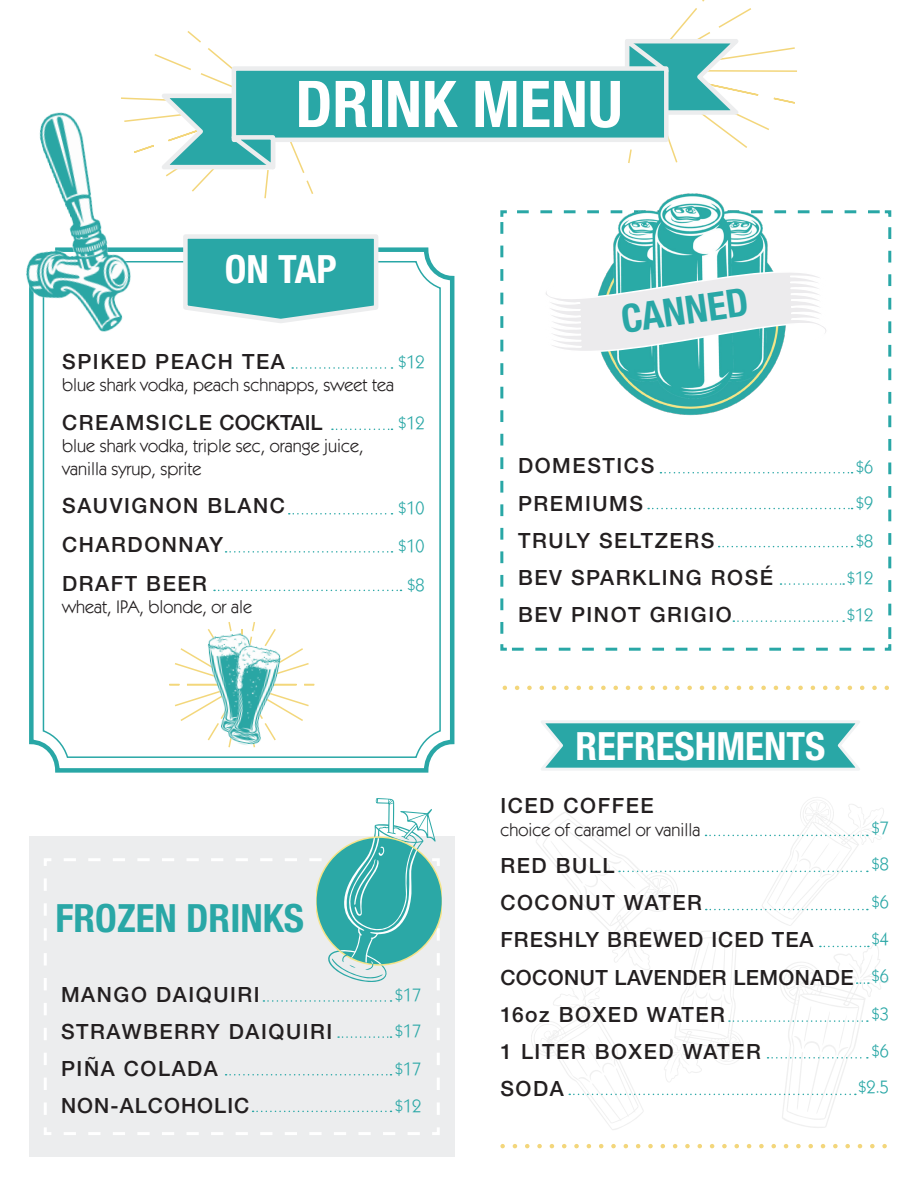
<style>
.page{position:relative;width:918px;height:1188px;background:#fff}
.page>*{position:absolute;margin:0;border:0;box-sizing:border-box;transform-origin:0 0}
.t1{font:700 condensed 64.5px "Helvetica Neue LT Std";color:#fff}
.t2{font:700 condensed 39px "Helvetica Neue LT Std";color:#29a7a6}
.t3{font:700 condensed 39px "Helvetica Neue LT Std";color:#fff}
.t4{font:500 21px "Helvetica Neue LT Std";letter-spacing:.075em;color:#231f20}
.t5{font:500 21px "Helvetica Neue LT Std";letter-spacing:.05em;color:#231f20}
.t6{font:500 21px "Helvetica Neue LT Std";letter-spacing:.02em;color:#231f20}
.t7{font:18px "ITC Kabel Std";color:#231f20}
.t8{font:18px "ITC Kabel Std";color:#29a7a6}
</style>
<div class="page">
<svg style="left:121px;top:0;width:676px;height:199px"></svg>
<svg style="left:623px;top:32px;width:124px;height:87px"></svg>
<div style="left:232px;top:66px;width:437px;height:76px;background:#29a7a6;border:4px solid #ecedee"></div>
<svg style="left:153px;top:91px;width:124px;height:85px"></svg>
<svg style="left:169px;top:622px;width:146px;height:119px"></svg>
<div style="left:29px;top:247px;width:425px;height:526px;border:4px solid #29a7a6;border-radius:27px"></div>
<svg style="left:181px;top:234px;width:200px;height:89px;background:#56b8b7"></svg>
<svg style="left:214px;top:590px;width:188px;height:1px"></svg>
<div style="left:29px;top:836px;width:425px;height:321px;background:#ecedee"></div>
<svg style="left:44px;top:858px;width:396px;height:277px"></svg>
<svg style="left:541px;top:721px;width:319px;height:49px"></svg>
<svg style="left:64px;top:798px;width:378px;height:323px"></svg>
<svg style="left:517px;top:686px;width:360px;height:4px"></svg>
<svg style="left:500px;top:644px;width:375px;height:7px"></svg>
<svg style="left:500px;top:210px;width:7px;height:424px"></svg>
<svg style="left:517px;top:210px;width:375px;height:7px"></svg>
<svg style="left:884px;top:227px;width:8px;height:424px"></svg>
<svg style="left:660px;top:472px;width:193px;height:1px"></svg>
<svg style="left:648px;top:508px;width:205px;height:1px"></svg>
<svg style="left:719px;top:546px;width:134px;height:1px"></svg>
<svg style="left:289px;top:513px;width:104px;height:2px"></svg>
<svg style="left:226px;top:551px;width:167px;height:2px"></svg>
<svg style="left:332px;top:429px;width:61px;height:1px"></svg>
<svg style="left:292px;top:367px;width:101px;height:2px"></svg>
<img style="left:582px;top:176px;width:205px;height:240px">
<svg style="left:546px;top:263px;width:280px;height:92px"></svg>
<svg style="left:531px;top:797px;width:358px;height:333px"></svg>
<svg style="left:515px;top:1144px;width:360px;height:4px"></svg>
<img style="left:26px;top:101px;width:122px;height:251px">
<svg style="left:781px;top:583px;width:63px;height:2px"></svg>
<img style="left:204px;top:632px;width:57px;height:104px">
<img style="left:219px;top:643px;width:65px;height:105px">
<svg style="left:733px;top:620px;width:111px;height:2px"></svg>
<p class="t1" style="left:295px;top:65px;width:329px">DRINK MENU</p>
<p class="t3" style="left:225px;top:246px;width:113px">ON TAP</p>
<p class="t4" style="left:62px;top:348px;width:224px">SPIKED PEACH TEA</p>
<p class="t7" style="left:62px;top:374px;width:333px">blue shark vodka, peach schnapps, sweet tea</p>
<p class="t4" style="left:62px;top:410px;width:262px">CREAMSICLE COCKTAIL</p>
<p class="t7" style="left:62px;top:436px;width:303px">blue shark vodka, triple sec, orange juice,</p>
<p class="t7" style="left:62px;top:458px;width:141px">vanilla syrup, sprite</p>
<p class="t4" style="left:62px;top:493px;width:224px">SAUVIGNON BLANC</p>
<p class="t4" style="left:62px;top:532px;width:162px">CHARDONNAY</p>
<p class="t4" style="left:62px;top:571px;width:146px">DRAFT BEER</p>
<p class="t7" style="left:62px;top:597px;width:191px">wheat, IPA, blonde, or ale</p>
<p class="t8" style="left:397px;top:351px;width:28px">$12</p>
<p class="t8" style="left:397px;top:413px;width:28px">$12</p>
<p class="t8" style="left:397px;top:497px;width:28px">$10</p>
<p class="t8" style="left:397px;top:535px;width:28px">$10</p>
<p class="t8" style="left:406px;top:574px;width:19px">$8</p>
<p class="t2" style="left:56px;top:895px;width:250px">FROZEN DRINKS</p>
<p class="t4" style="left:61px;top:981px;width:200px">MANGO DAIQUIRI</p>
<p class="t4" style="left:61px;top:1019px;width:273px">STRAWBERRY DAIQUIRI</p>
<p class="t4" style="left:61px;top:1056px;width:158px">PIÑA COLADA</p>
<p class="t5" style="left:61px;top:1093px;width:190px">NON-ALCOHOLIC</p>
<p class="t8" style="left:394px;top:1095px;width:28px">$12</p>
<p class="t8" style="left:394px;top:985px;width:28px">$17</p>
<p class="t8" style="left:394px;top:1021px;width:28px">$17</p>
<p class="t8" style="left:394px;top:1058px;width:28px">$17</p>
<p class="t2" style="left:618px;top:296px;width:129px;rotate:-8deg">CANNED</p>
<p class="t4" style="left:518px;top:453px;width:138px">DOMESTICS</p>
<p class="t4" style="left:518px;top:490px;width:126px">PREMIUMS</p>
<p class="t4" style="left:518px;top:528px;width:198px">TRULY SELTZERS</p>
<p class="t4" style="left:518px;top:565px;width:257px">BEV SPARKLING ROSÉ</p>
<p class="t4" style="left:518px;top:602px;width:215px">BEV PINOT GRIGIO</p>
<p class="t8" style="left:855px;top:456px;width:19px">$6</p>
<p class="t8" style="left:855px;top:492px;width:19px">$9</p>
<p class="t8" style="left:855px;top:530px;width:19px">$8</p>
<p class="t8" style="left:846px;top:568px;width:28px">$12</p>
<p class="t8" style="left:846px;top:605px;width:28px">$12</p>
<p class="t3" style="left:576px;top:722px;width:251px">REFRESHMENTS</p>
<p class="t4" style="left:500px;top:793px;width:155px">ICED COFFEE</p>
<p class="t7" style="left:500px;top:819px;width:201px">choice of caramel or vanilla</p>
<p class="t4" style="left:500px;top:853px;width:116px">RED BULL</p>
<p class="t4" style="left:500px;top:890px;width:203px">COCONUT WATER</p>
<p class="t5" style="left:500px;top:927px;width:315px">FRESHLY BREWED ICED TEA</p>
<p class="t6" style="left:500px;top:965px;width:355px">COCONUT LAVENDER LEMONADE</p>
<p class="t4" style="left:500px;top:1002px;width:226px">16oz BOXED WATER</p>
<p class="t4" style="left:500px;top:1039px;width:262px">1 LITER BOXED WATER</p>
<p class="t4" style="left:500px;top:1076px;width:65px">SODA</p>
<p class="t8" style="left:871px;top:818px;width:19px">$7</p>
<p class="t8" style="left:871px;top:854px;width:19px">$8</p>
<p class="t8" style="left:871px;top:892px;width:19px">$6</p>
<p class="t8" style="left:871px;top:928px;width:19px">$4</p>
<p class="t8" style="left:871px;top:965px;width:19px">$6</p>
<p class="t8" style="left:871px;top:1003px;width:19px">$3</p>
<p class="t8" style="left:871px;top:1040px;width:19px">$6</p>
<p class="t8" style="left:857px;top:1077px;width:33px">$2.5</p>
</div>
